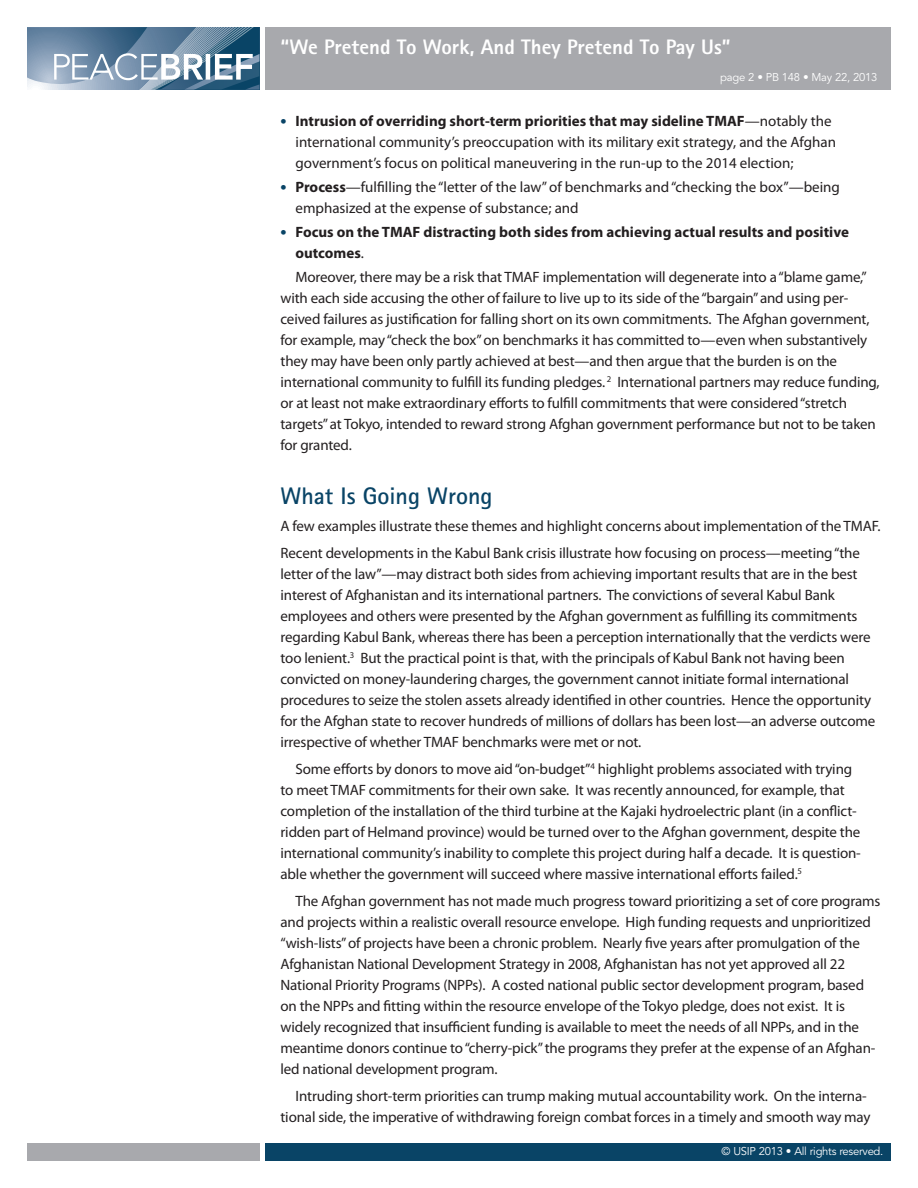
<style>
.page{position:relative;width:918px;height:1188px;background:#fff}
.page>*{position:absolute;margin:0;border:0;box-sizing:border-box;transform-origin:0 0}
.t1{font:700 24px "Rotis Sans Serif";color:#094466}
.t2{font:800 21px "Rotis Sans Serif";color:#fff}
.t3{font:15px/21px "Myriad Pro";letter-spacing:-.01em;color:#231f20}
.t4{font:700 15px/21px "Myriad Pro";color:#231f20}
.t5{font:11.25px "Avenir LT Std";letter-spacing:-.025em;color:#fff}
.s1{font-weight:700;font-size:18px;color:#094466}
.s2{font-weight:700}
.s3{font-size:18px;color:#094466}
.s4{font-weight:400}
</style>
<div class="page">
<div style="left:265px;top:1143px;width:626px;height:18px;background:#094466"></div>
<div style="left:27px;top:1143px;width:233px;height:18px;background:#a8a9ad"></div>
<div style="left:265px;top:27px;width:626px;height:63px;background:#a8a9ad"></div>
<svg style="left:27px;top:27px;width:233px;height:63px;background:#7894ac"></svg>
<h2 class="t2" style="left:280px;top:34px;width:452px">“We Pretend To Work, And They Pretend To Pay Us”</h2>
<p class="t5" style="left:720px;top:71px;width:158px">page 2 • PB 148 • May 22, 2013</p>
<p class="t3" style="left:296px;top:110px;width:542px;text-indent:-15px"><span class="s1">•</span> <span class="s2">Intrusion of overriding short-term priorities that may sideline TMAF</span>—notably the international community’s preoccupation with its military exit strategy, and the Afghan government’s focus on political maneuvering in the run-up to the 2014 election;</p>
<p class="t3" style="left:296px;top:176px;width:546px;text-indent:-15px"><span class="s1">•</span> <span class="s2">Process</span>—fulfilling the “letter of the law”of benchmarks and“checking the box”—being emphasized at the expense of substance; and</p>
<p class="t4" style="left:296px;top:221px;width:555px;text-indent:-15px"><span class="s3">•</span> Focus on the TMAF distracting both sides from achieving actual results and positive outcomes<span class="s4">.</span></p>
<p class="t3" style="left:281px;top:266px;width:601px;text-indent:15px">Moreover, there may be a risk that TMAF implementation will degenerate into a“blame game,” with each side accusing the other of failure to live up to its side of the“bargain”and using per&shy;ceived failures as justification for falling short on its own commitments. The Afghan government, for example, may“check the box”on benchmarks it has committed to—even when substantively they may have been only partly achieved at best—and then argue that the burden is on the international community to fulfill its funding pledges. <sup>2</sup> International partners may reduce funding, or at least not make extraordinary efforts to fulfill commitments that were considered“stretch targets”at Tokyo, intended to reward strong Afghan government performance but not to be taken for granted.</p>
<h1 class="t1" style="left:280px;top:481px;width:213px">What Is Going Wrong</h1>
<p class="t3" style="left:280px;top:512px;width:602px;line-height:27px">A few examples illustrate these themes and highlight concerns about implementation of the TMAF.<br>Recent developments in the Kabul Bank crisis illustrate how focusing on process—meeting“the</p>
<p class="t3" style="left:280px;top:563px;width:596px">letter of the law”—may distract both sides from achieving important results that are in the best interest of Afghanistan and its international partners. The convictions of several Kabul Bank employees and others were presented by the Afghan government as fulfilling its commitments regarding Kabul Bank, whereas there has been a perception internationally that the verdicts were too lenient.<sup>3</sup> But the practical point is that, with the principals of Kabul Bank not having been convicted on money-laundering charges, the government cannot initiate formal international procedures to seize the stolen assets already identified in other countries. Hence the opportunity for the Afghan state to recover hundreds of millions of dollars has been lost—an adverse outcome irrespective of whether TMAF benchmarks were met or not.</p>
<p class="t3" style="left:280px;top:758px;width:582px;text-indent:15px">Some efforts by donors to move aid“on-budget”<sup>4</sup> highlight problems associated with trying to meet TMAF commitments for their own sake. It was recently announced, for example, that completion of the installation of the third turbine at the Kajaki hydroelectric plant (in a conflict&shy;ridden part of Helmand province) would be turned over to the Afghan government, despite the international community’s inability to complete this project during half a decade. It is question&shy;able whether the government will succeed where massive international efforts failed.<sup>5</sup></p>
<p class="t3" style="left:280px;top:890px;width:601px;text-indent:15px">The Afghan government has not made much progress toward prioritizing a set of core programs and projects within a realistic overall resource envelope. High funding requests and unprioritized “wish-lists”of projects have been a chronic problem. Nearly five years after promulgation of the Afghanistan National Development Strategy in 2008, Afghanistan has not yet approved all 22<br>National Priority Programs (NPPs). A costed national public sector development program, based on the NPPs and fitting within the resource envelope of the Tokyo pledge, does not exist. It is widely recognized that insufficient funding is available to meet the needs of all NPPs, and in the meantime donors continue to“cherry-pick”the programs they prefer at the expense of an Afghan&shy;led national development program.</p>
<p class="t3" style="left:281px;top:1085px;width:592px;text-align:right">Intruding short-term priorities can trump making mutual accountability work. On the interna&shy;tional side, the imperative of withdrawing foreign combat forces in a timely and smooth way may</p>
<p class="t5" style="left:722px;top:1145px;width:163px">© USIP 2013 • All rights reserved.</p>
</div>
